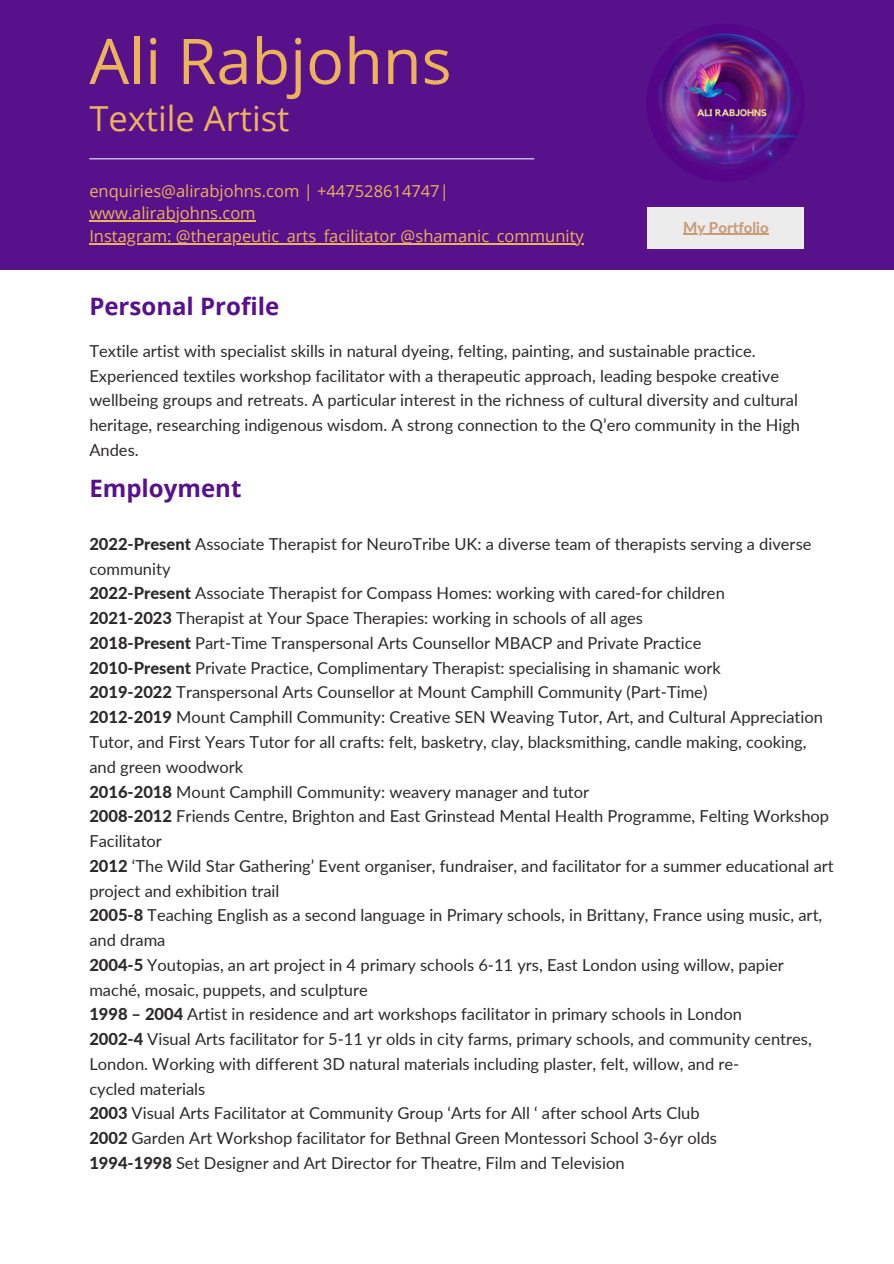
<style>
.page{position:relative;width:894px;height:1264px;background:#fff}
.page>*{position:absolute;margin:0;border:0;box-sizing:border-box;transform-origin:0 0}
.t1{font:63px "Open Sans";color:#edb35b}
.t2{font:34.5px "Open Sans";color:#edb35b}
.t3{font:700 24px "Open Sans";color:#56118b}
.t4{font:16.5px/24.8px "Lato";color:#2b2929}
.t5{font:16.5px "Open Sans";color:#edb35b}
.t6{font:800 15px "Lato";color:#c89e79}
.s1{font-weight:800}
</style>
<div class="page">
<div style="left:0;top:0;width:893px;height:270px;background:#56118b"></div>
<img style="left:646px;top:24px;width:158px;height:158px;border-radius:50%">
<hr style="left:89px;top:158px;width:445px;height:1px;background:#edeced">
<div style="left:647px;top:207px;width:157px;height:41px;background:#edeced"></div>
<hr style="left:683px;top:234px;width:85px;height:1px;background:#c89e79">
<hr style="left:89px;top:220px;width:166px;height:2px;background:#edb35b">
<hr style="left:89px;top:243px;width:87px;height:1px;background:#edb35b">
<hr style="left:176px;top:243px;width:220px;height:1px;background:#edb35b">
<svg style="left:396px;top:243px;width:19px;height:1px"></svg>
<hr style="left:415px;top:243px;width:168px;height:1px;background:#edb35b">
<p class="t1" style="left:89px;top:17px;width:363px">Ali Rabjohns</p>
<p class="t2" style="left:89px;top:94px;width:201px">Textile Artist</p>
<p class="t5" style="left:89px;top:179px;width:361px">enquiries@alirabjohns.com | +447528614747|</p>
<p class="t5" style="left:89px;top:202px;width:168px">www.alirabjohns.com</p>
<p class="t5" style="left:89px;top:224px;width:496px">Instagram: @therapeutic_arts_facilitator @shamanic_community</p>
<p class="t6" style="left:683px;top:218px;width:87px">My Portfolio</p>
<h3 class="t3" style="left:89px;top:289px;width:191px">Personal Profile</h3>
<p class="t4" style="left:89px;top:338px;width:712px">Textile artist with specialist skills in natural dyeing, felting, painting, and sustainable practice.<br>Experienced textiles workshop facilitator with a therapeutic approach, leading bespoke creative wellbeing groups and retreats. A particular interest in the richness of cultural diversity and cultural heritage, researching indigenous wisdom. A strong connection to the Q’ero community in the High Andes.</p>
<h3 class="t3" style="left:89px;top:471px;width:153px">Employment</h3>
<h2 class="t4" style="left:89px;top:531px;width:723px"><span class="s1">2022-Present</span> Associate Therapist for NeuroTribe UK: a diverse team of therapists serving a diverse community</h2>
<p class="t4" style="left:89px;top:580px;width:637px"><span class="s1">2022-Present</span> Associate Therapist for Compass Homes: working with cared-for children</p>
<p class="t4" style="left:89px;top:605px;width:555px"><span class="s1">2021-2023</span> Therapist at Your Space Therapies: working in schools of all ages</p>
<p class="t4" style="left:89px;top:630px;width:613px"><span class="s1">2018-Present</span> Part-Time Transpersonal Arts Counsellor MBACP and Private Practice</p>
<h4 class="t4" style="left:89px;top:655px;width:632px"><span class="s1">2010-Present</span> Private Practice, Complimentary Therapist: specialising in shamanic work</h4>
<h3 class="t4" style="left:89px;top:679px;width:619px"><span class="s1">2019-2022</span> Transpersonal Arts Counsellor at Mount Camphill Community (Part-Time)</h3>
<p class="t4" style="left:89px;top:704px;width:735px"><span class="s1">2012-2019</span> Mount Camphill Community: Creative SEN Weaving Tutor, Art, and Cultural Appreciation<br>Tutor, and First Years Tutor for all crafts: felt, basketry, clay, blacksmithing, candle making, cooking, and green woodwork</p>
<h3 class="t4" style="left:89px;top:778px;width:501px"><span class="s1">2016-2018</span> Mount Camphill Community: weavery manager and tutor</h3>
<p class="t4" style="left:89px;top:803px;width:741px"><span class="s1">2008-2012</span> Friends Centre, Brighton and East Grinstead Mental Health Programme, Felting Workshop<br>Facilitator</p>
<p class="t4" style="left:89px;top:853px;width:745px"><span class="s1">2012</span> ‘The Wild Star Gathering’ Event organiser, fundraiser, and facilitator for a summer educational art project and exhibition trail</p>
<p class="t4" style="left:89px;top:902px;width:734px"><span class="s1">2005-8</span> Teaching English as a second language in Primary schools, in Brittany, France using music, art, and drama</p>
<p class="t4" style="left:89px;top:952px;width:695px"><span class="s1">2004-5</span> Youtopias, an art project in 4 primary schools 6-11 yrs, East London using willow, papier maché, mosaic, puppets, and sculpture</p>
<p class="t4" style="left:89px;top:1001px;width:654px"><span class="s1">1998 – 2004</span> Artist in residence and art workshops facilitator in primary schools in London</p>
<p class="t4" style="left:89px;top:1026px;width:723px"><span class="s1">2002-4</span> Visual Arts facilitator for 5-11 yr olds in city farms, primary schools, and community centres,<br>London. Working with different 3D natural materials including plaster, felt, willow, and re-</p>
<p class="t4" style="left:89px;top:1075px;width:117px">cycled materials</p>
<p class="t4" style="left:89px;top:1100px;width:611px"><span class="s1">2003</span> Visual Arts Facilitator at Community Group ‘Arts for All ‘ after school Arts Club</p>
<p class="t4" style="left:89px;top:1125px;width:629px"><span class="s1">2002</span> Garden Art Workshop facilitator for Bethnal Green Montessori School 3-6yr olds</p>
<p class="t4" style="left:89px;top:1150px;width:536px"><span class="s1">1994-1998</span> Set Designer and Art Director for Theatre, Film and Television</p>
</div>
